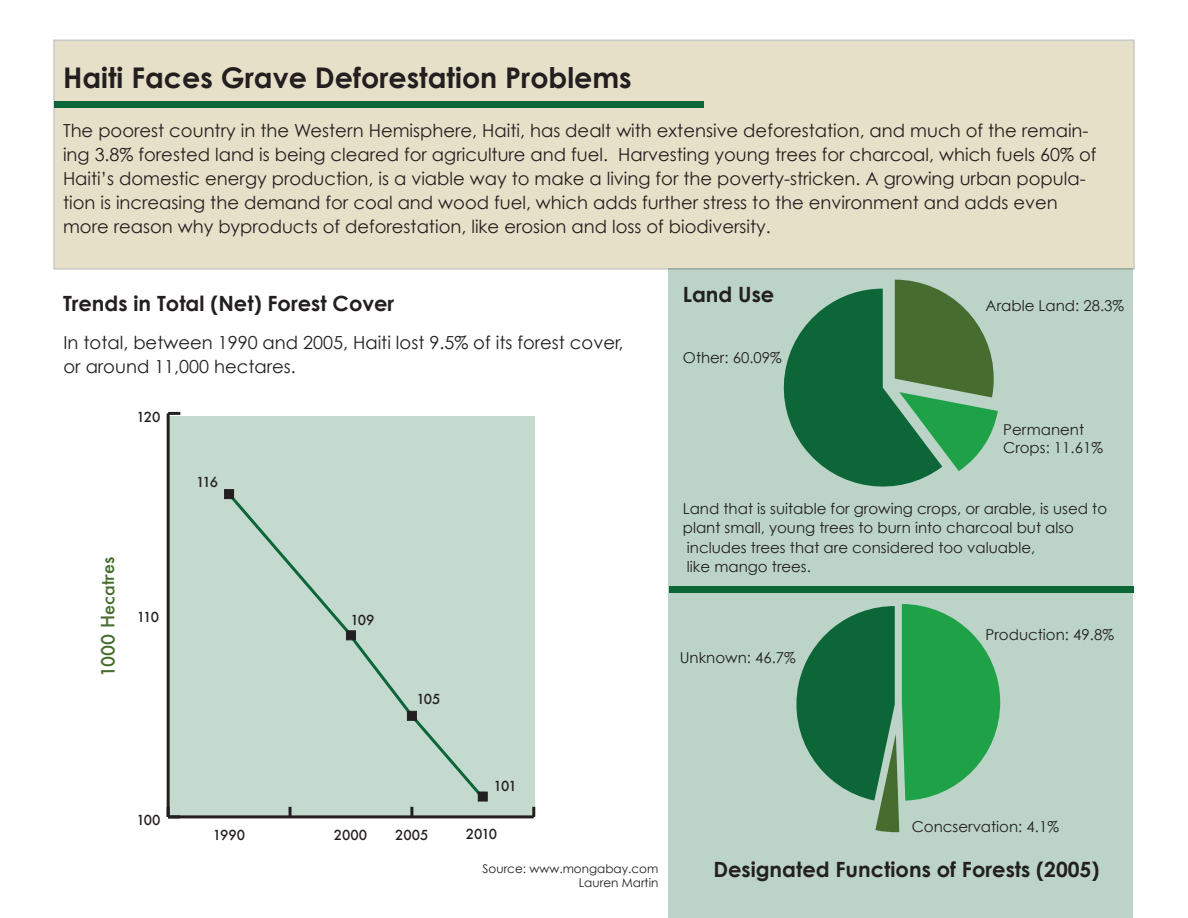
<style>
.page{position:relative;width:1188px;height:918px;background:#fff}
.page>*{position:absolute;margin:0;border:0;box-sizing:border-box;transform-origin:0 0}
.t1{font:700 28.5px "Century Gothic";color:#231f20}
.t2{font:700 21px "Century Gothic";color:#231f20}
.t3{font:18px/24px "Century Gothic";color:#231f20}
.t4{font:500 18px "Futura";letter-spacing:-.01em;color:#466d2f}
.t5{font:15px/19.5px "Century Gothic";color:#231f20}
.t6{font:500 13.5px "Futura";letter-spacing:-.03em;color:#231f20}
.t7{font:12px/14.4px "Century Gothic";color:#231f20;text-align:right}
</style>
<div class="page">
<div style="left:170px;top:416px;width:365px;height:401px;background:#c4dacf"></div>
<div style="left:669px;top:269px;width:464px;height:649px;background:#bbd4c7"></div>
<div style="left:53px;top:39px;width:1082px;height:231px;background:#e7e0c8"></div>
<div style="left:54px;top:101px;width:650px;height:7px;background:#0c6638"></div>
<svg style="left:783px;top:280px;width:215px;height:207px"></svg>
<hr style="left:168px;top:815px;width:366px;height:3px;background:#231f20">
<svg style="left:289px;top:807px;width:3px;height:9px"></svg>
<svg style="left:410px;top:807px;width:3px;height:9px"></svg>
<svg style="left:532px;top:807px;width:3px;height:10px"></svg>
<hr style="left:167px;top:413px;width:3px;height:404px;background:#231f20">
<svg style="left:169px;top:807px;width:11px;height:9px"></svg>
<svg style="left:168px;top:412px;width:12px;height:3px"></svg>
<svg style="left:225px;top:490px;width:261px;height:311px"></svg>
<div style="left:224px;top:489px;width:10px;height:10px;background:#231f20"></div>
<div style="left:346px;top:630px;width:10px;height:10px;background:#231f20;border:1px solid #231f20"></div>
<div style="left:407px;top:711px;width:10px;height:10px;background:#231f20;border:1px solid #231f20"></div>
<div style="left:478px;top:792px;width:10px;height:9px;background:#231f20;border:1px solid #231f20"></div>
<div style="left:670px;top:586px;width:464px;height:6px;background:#0c6638"></div>
<svg style="left:796px;top:604px;width:204px;height:228px"></svg>
<h1 class="t1" style="left:63px;top:60px;width:570px">Haiti Faces Grave Deforestation Problems</h1>
<p class="t3" style="left:63px;top:118px;width:1035px">The poorest country in the Western Hemisphere, Haiti, has dealt with extensive deforestation, and much of the remain&shy;ing 3.8% forested land is being cleared for agriculture and fuel. Harvesting young trees for charcoal, which fuels 60% of Haiti’s domestic energy production, is a viable way to make a living for the poverty-stricken. A growing urban popula&shy;tion is increasing the demand for coal and wood fuel, which adds further stress to the environment and adds even more reason why byproducts of deforestation, like erosion and loss of biodiversity.</p>
<p class="t2" style="left:63px;top:290px;width:333px">Trends in Total (Net) Forest Cover</p>
<p class="t3" style="left:63px;top:330px;width:562px">In total, between 1990 and 2005, Haiti lost 9.5% of its forest cover, or around 11,000 hectares.</p>
<p class="t6" style="left:137px;top:408px;width:25px">120</p>
<p class="t6" style="left:196px;top:473px;width:23px">116</p>
<p class="t4" style="left:95px;top:677px;width:122px;rotate:-90deg">1000 Hecatres</p>
<p class="t6" style="left:137px;top:608px;width:24px">110</p>
<p class="t6" style="left:350px;top:610px;width:26px">109</p>
<p class="t6" style="left:416px;top:690px;width:26px">105</p>
<p class="t2" style="left:683px;top:281px;width:93px">Land Use</p>
<p class="t5" style="left:683px;top:348px;width:100px">Other: 60.09%</p>
<p class="t5" style="left:986px;top:296px;width:140px">Arable Land: 28.3%</p>
<p class="t5" style="left:1003px;top:420px;width:101px;line-height:18px">Permanent<br>Crops: 11.61%</p>
<p class="t5" style="left:683px;top:498px;width:426px">Land that is suitable for growing crops, or arable, is used to plant small, young trees to burn into charcoal but also includes trees that are considered too valuable,<br>like mango trees.</p>
<p class="t5" style="left:680px;top:648px;width:118px">Unknown: 46.7%</p>
<p class="t5" style="left:986px;top:624px;width:130px">Production: 49.8%</p>
<p class="t6" style="left:136px;top:811px;width:26px">100</p>
<p class="t6" style="left:494px;top:777px;width:25px">101</p>
<p class="t6" style="left:213px;top:825px;width:34px">1990</p>
<p class="t6" style="left:334px;top:826px;width:35px">2000</p>
<p class="t6" style="left:395px;top:826px;width:35px">2005</p>
<p class="t6" style="left:466px;top:825px;width:33px">2010</p>
<p class="t7" style="left:483px;top:861px;width:177px">Source: www.mongabay.com<br>Lauren Martin</p>
<p class="t5" style="left:912px;top:817px;width:149px">Concservation: 4.1%</p>
<p class="t2" style="left:713px;top:856px;width:387px">Designated Functions of Forests (2005)</p>
</div>
